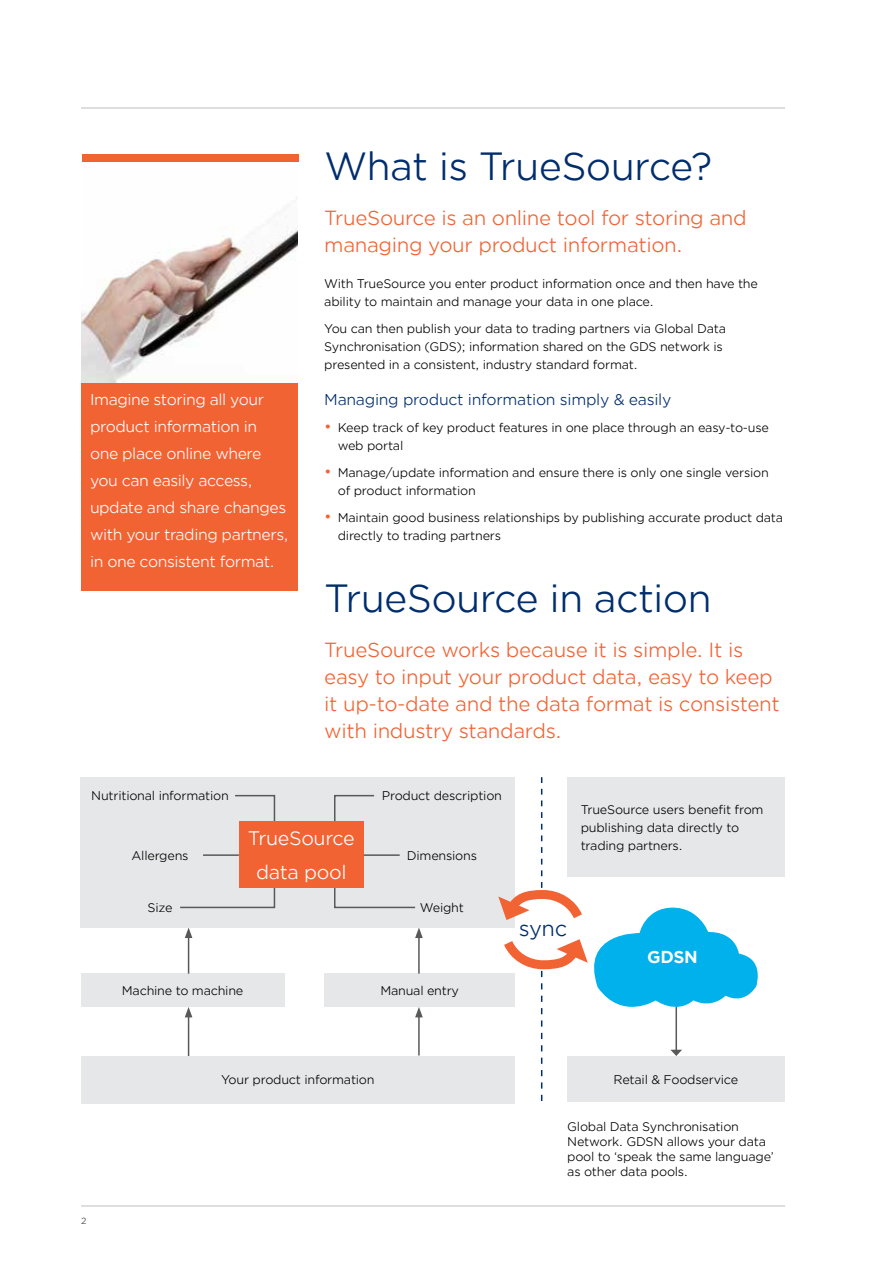
<style>
.page{position:relative;width:893px;height:1263px;background:#fff}
.page>*{position:absolute;margin:0;border:0;box-sizing:border-box;transform-origin:0 0}
.t1{font:37.5px "Gotham Office";letter-spacing:-.02em;color:#002d6c}
.t2{font:20.85px "Gotham Office";color:#002d6c}
.t3{font:19.5px/27px "Gotham Office";letter-spacing:-.02em;color:#f26334}
.t4{font:18.75px/33.6px "Gotham Office";letter-spacing:-.02em;color:#fff;text-align:center}
.t5{font:700 16.5px "Gotham Office";color:#fff}
.t6{font:15px/27px "Gotham Office";letter-spacing:-.03em;color:#fff}
.t7{font:15px "Gotham Office";letter-spacing:-.02em;color:#002d6c}
.t8{font:12px/18px "Gotham Office";letter-spacing:-.02em;color:#000}
.t9{font:9px "Gotham";color:#58595b}
.s1{font-size:15px;color:#f26334}
</style>
<div class="page">
<img style="left:81px;top:161px;width:217px;height:222px">
<div style="left:81px;top:383px;width:217px;height:207px;background:#f26334"></div>
<div style="left:82px;top:154px;width:216px;height:7px;background:#f26334"></div>
<div style="left:81px;top:1056px;width:434px;height:47px;background:#e6e7e8"></div>
<div style="left:81px;top:974px;width:203px;height:33px;background:#e6e7e8"></div>
<div style="left:325px;top:974px;width:190px;height:33px;background:#e6e7e8"></div>
<hr style="left:188px;top:1015px;width:1px;height:41px;background:#58595b">
<svg style="left:185px;top:1007px;width:7px;height:10px"></svg>
<hr style="left:188px;top:936px;width:1px;height:38px;background:#58595b">
<svg style="left:185px;top:927px;width:7px;height:11px"></svg>
<hr style="left:418px;top:936px;width:2px;height:38px;background:#58595b">
<svg style="left:415px;top:927px;width:8px;height:11px"></svg>
<hr style="left:418px;top:1015px;width:2px;height:40px;background:#58595b">
<svg style="left:415px;top:1007px;width:8px;height:10px"></svg>
<div style="left:80px;top:777px;width:435px;height:150px;background:#e6e7e8"></div>
<div style="left:567px;top:777px;width:218px;height:99px;background:#e6e7e8"></div>
<div style="left:567px;top:1056px;width:218px;height:45px;background:#e6e7e8"></div>
<svg style="left:334px;top:794px;width:41px;height:27px"></svg>
<svg style="left:235px;top:794px;width:41px;height:27px"></svg>
<svg style="left:180px;top:888px;width:96px;height:21px"></svg>
<svg style="left:334px;top:888px;width:82px;height:21px"></svg>
<div style="left:239px;top:821px;width:125px;height:67px;background:#f26334"></div>
<hr style="left:203px;top:854px;width:36px;height:2px;background:#58595b">
<hr style="left:364px;top:854px;width:36px;height:2px;background:#58595b">
<svg style="left:496px;top:777px;width:267px;height:324px"></svg>
<hr style="left:81px;top:108px;width:704px;height:1px;background:#bcbec0">
<hr style="left:81px;top:1205px;width:704px;height:1px;background:#bcbec0">
<p class="t6" style="left:90px;top:386px;width:200px">Imagine storing all your product information in one place online where you can easily access, update and share changes with your trading partners, in one consistent format.</p>
<h1 class="t1" style="left:324px;top:141px;width:390px">What is TrueSource?</h1>
<h3 class="t3" style="left:324px;top:204px;width:424px">TrueSource is an online tool for storing and managing your product information.</h3>
<p class="t8" style="left:324px;top:274px;width:435px">With TrueSource you enter product information once and then have the ability to maintain and manage your data in one place.</p>
<p class="t8" style="left:324px;top:319px;width:403px">You can then publish your data to trading partners via Global Data<br>Synchronisation (GDS); information shared on the GDS network is presented in a consistent, industry standard format.</p>
<p class="t7" style="left:324px;top:390px;width:349px">Managing product information simply &amp; easily</p>
<p class="t8" style="left:338px;top:418px;width:433px;text-indent:-14px"><span class="s1">•</span> Keep track of key product features in one place through an easy-to-use web portal</p>
<p class="t8" style="left:338px;top:463px;width:433px;text-indent:-14px"><span class="s1">•</span> Manage/update information and ensure there is only one single version of product information</p>
<p class="t8" style="left:338px;top:508px;width:447px;text-indent:-14px"><span class="s1">•</span> Maintain good business relationships by publishing accurate product data directly to trading partners</p>
<h1 class="t1" style="left:324px;top:573px;width:389px">TrueSource in action</h1>
<h3 class="t3" style="left:324px;top:636px;width:457px">TrueSource works because it is simple. It is easy to input your product data, easy to keep it up-to-date and the data format is consistent with industry standards.</h3>
<p class="t8" style="left:91px;top:786px;width:139px">Nutritional information</p>
<p class="t8" style="left:382px;top:786px;width:122px">Product description</p>
<h3 class="t4" style="left:248px;top:821px;width:108px">TrueSource data pool</h3>
<p class="t8" style="left:132px;top:846px;width:59px">Allergens</p>
<p class="t8" style="left:407px;top:846px;width:72px">Dimensions</p>
<p class="t8" style="left:148px;top:898px;width:27px">Size</p>
<p class="t8" style="left:420px;top:898px;width:45px">Weight</p>
<p class="t8" style="left:122px;top:981px;width:123px">Machine to machine</p>
<p class="t8" style="left:380px;top:981px;width:80px">Manual entry</p>
<p class="t8" style="left:581px;top:800px;width:184px">TrueSource users benefit from publishing data directly to trading partners.</p>
<h2 class="t2" style="left:519px;top:915px;width:50px">sync</h2>
<h3 class="t5" style="left:647px;top:946px;width:52px">GDSN</h3>
<p class="t9" style="left:81px;top:1215px;width:7px">2</p>
<p class="t8" style="left:221px;top:1071px;width:155px">Your product information</p>
<p class="t8" style="left:614px;top:1070px;width:126px">Retail &amp; Foodservice</p>
<p class="t8" style="left:567px;top:1118px;width:208px;line-height:15px">Global Data Synchronisation<br>Network. GDSN allows your data pool to ‘speak the same language’ as other data pools.</p>
</div>
